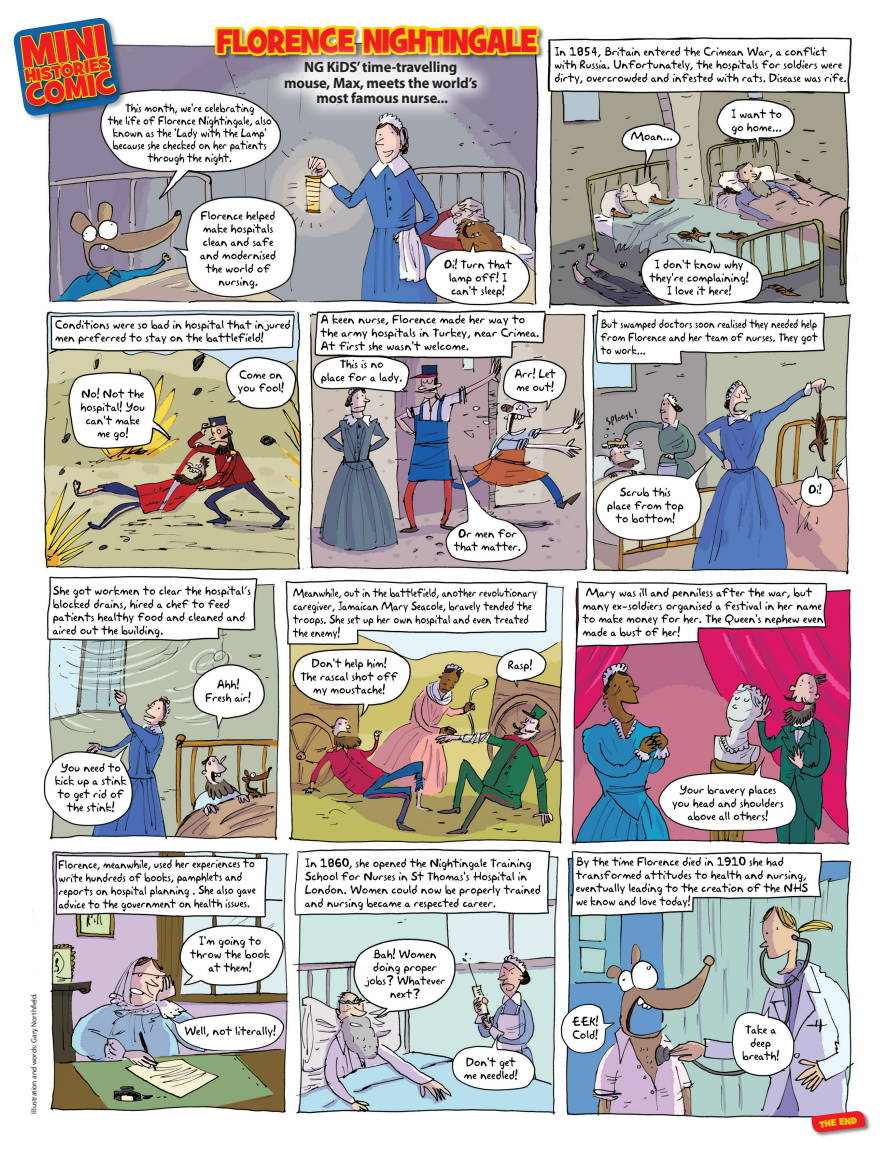
<style>
.page{position:relative;width:893px;height:1170px;background:#fff}
.page>*{position:absolute;margin:0;border:0;box-sizing:border-box;transform-origin:0 0}
.t1{font:44.25px "Grilled Cheese BTN";color:#ee1d23}
.t2{font:33px "Grilled Cheese BTN";letter-spacing:-.02em;color:#ee1d23;scale:.91 1}
.t3{font:29.85px "Grilled Cheese BTN";color:#ee1d23}
.t4{font:17.85px "Grilled Cheese BTN";color:#ee1d23}
.t5{font:700 15px "Myriad Pro";letter-spacing:-.01em;color:#231f20}
.t6{font:9.75px "Grilled Cheese BTN";color:#fed702}
.t7{font:7.5px "Myriad Pro";color:#231f20}
</style>
<div class="page">
<img style="left:32px;top:37px;width:825px;height:1081px">
<div style="left:811px;top:1110px;width:60px;height:27px;background:#231f20;opacity:.55"></div>
<svg style="left:811px;top:1109px;width:55px;height:23px"></svg>
<div style="left:13px;top:17px;width:114px;height:105px;background:#231f20;opacity:.35"></div>
<svg style="left:13px;top:17px;width:109px;height:119px"></svg>
<img style="left:212px;top:25px;width:329px;height:1093px">
<p class="t1" style="left:17px;top:25px;width:88px;rotate:-9deg">MINI</p>
<p class="t4" style="left:23px;top:65px;width:87px;rotate:-9deg">HISTORIES</p>
<p class="t3" style="left:23px;top:76px;width:91px;rotate:-9deg">COMIC</p>
<p class="t2" style="left:217px;top:19px;width:353px">FLORENCE NIGHTINGALE</p>
<p class="t5" style="left:304px;top:58px;width:155px">NG KiDS’ time-travelling</p>
<p class="t5" style="left:284px;top:74px;width:195px">mouse, Max, meets the world’s</p>
<p class="t5" style="left:316px;top:90px;width:133px">most famous nurse...</p>
<p class="t7" style="left:30px;top:1113px;width:122px;rotate:-90deg">Illustration and words: Gary Northfield.</p>
<p class="t6" style="left:819px;top:1118px;width:39px;rotate:-7deg">THE END</p>
</div>
